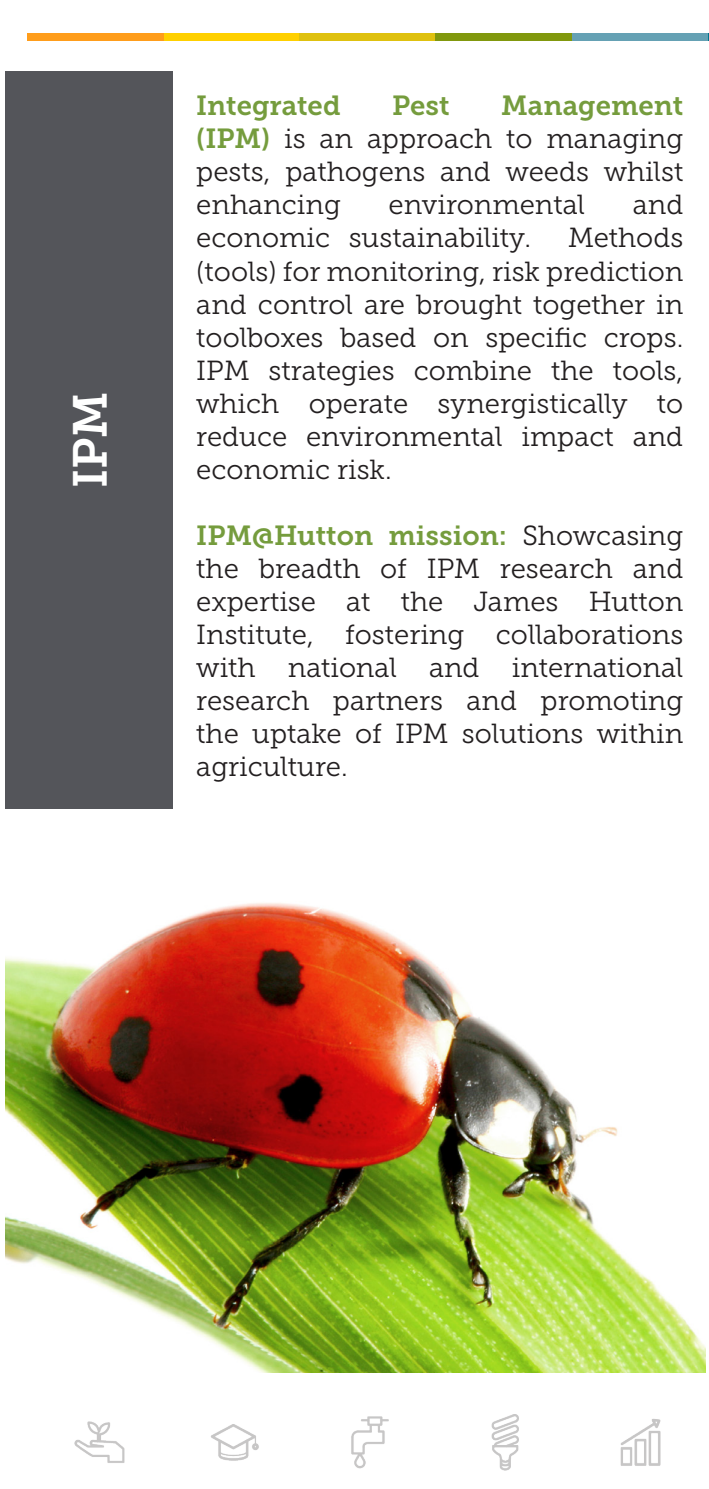
<style>
.page{position:relative;width:709px;height:1489px;background:#fff}
.page>*{position:absolute;margin:0;border:0;box-sizing:border-box;transform-origin:0 0}
.t1{font:47.5px "Museo Slab 700";color:#fff}
.t2{font:27.5px/33px "Museo Slab 300";color:#231f20;text-align:justify}
.t3{font:27.5px "Museo Slab 700";color:#759c3d}
.s1{font-family:"Museo Slab 700";color:#759c3d}
.s2{font-family:"Museo Slab 300";color:#231f20}
</style>
<div class="page">
<img style="left:5px;top:608px;width:700px;height:763px">
<div style="left:5px;top:71px;width:167px;height:737px;background:#54555a"></div>
<div style="left:163px;top:33px;width:136px;height:8px;background:#ffd000"></div>
<div style="left:299px;top:33px;width:137px;height:8px;background:#dfc10f"></div>
<div style="left:436px;top:33px;width:136px;height:8px;background:#81980d"></div>
<div style="left:572px;top:33px;width:136px;height:8px;background:#65a1b4"></div>
<div style="left:27px;top:33px;width:136px;height:8px;background:#ff9d1b"></div>
<img style="left:74px;top:1414px;width:587px;height:56px">
<h1 class="t1" style="left:63px;top:488px;width:98px;rotate:-90deg">IPM</h1>
<p class="t3" style="left:196px;top:90px;width:146px">Integrated</p>
<p class="t3" style="left:392px;top:90px;width:59px">Pest</p>
<p class="t3" style="left:501px;top:90px;width:183px">Management</p>
<p class="t2" style="left:196px;top:123px;width:488px"><span class="s1">(IPM)</span> is an approach to managing pests, pathogens and weeds whilst enhancing</p>
<p class="t2" style="left:388px;top:189px;width:198px">environmental</p>
<p class="t2" style="left:633px;top:189px;width:52px">and</p>
<p class="t2" style="left:196px;top:222px;width:336px">economic sustainability.</p>
<p class="t2" style="left:196px;top:222px;width:488px;text-indent:372px">Methods (tools) for monitoring, risk prediction and control are brought together in toolboxes based on specific crops.<br>IPM strategies combine the tools, which operate synergistically to reduce environmental impact and economic risk.</p>
<p class="t3" style="left:196px;top:519px;width:488px">IPM@Hutton mission: <span class="s2">Showcasing</span></p>
<p class="t2" style="left:196px;top:552px;width:488px">the breadth of IPM research and expertise at the James Hutton Institute, fostering collaborations with national and international research partners and promoting the uptake of IPM solutions within agriculture.</p>
</div>
